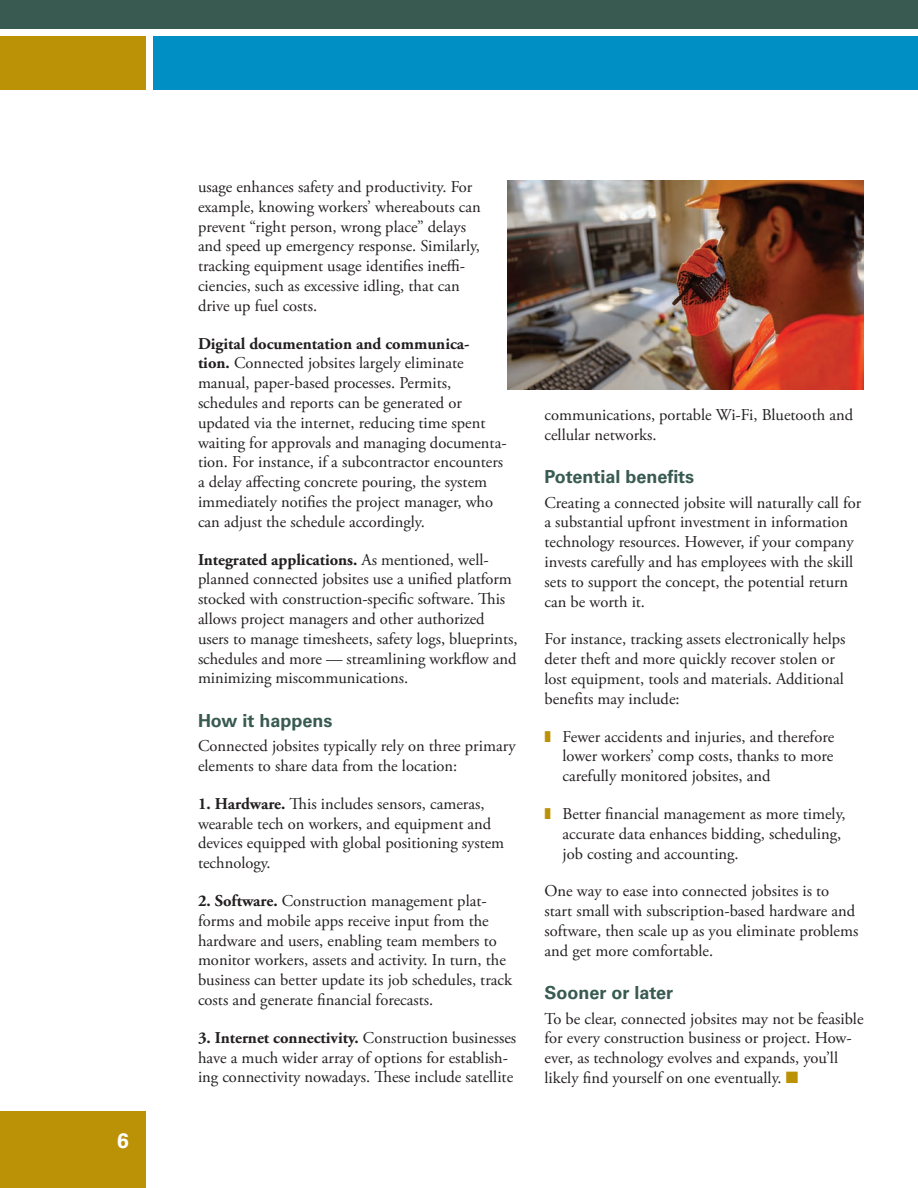
<style>
.page{position:relative;width:918px;height:1188px;background:#fff}
.page>*{position:absolute;margin:0;border:0;box-sizing:border-box;transform-origin:0 0}
.t1{font:700 21px "Univers LT Std";color:#fff}
.t2{font:700 18px "Univers LT Std";color:#385a50}
.t3{font:16.5px/19.8px "Adobe Garamond Pro";color:#231f20}
.s1{font-weight:700}
.s2{color:#bb9206}
</style>
<div class="page">
<div style="left:0;top:1112px;width:146px;height:76px;background:#bb9206"></div>
<div style="left:153px;top:36px;width:765px;height:54px;background:#008fc5"></div>
<div style="left:0;top:36px;width:146px;height:54px;background:#bb9206"></div>
<div style="left:0;top:0;width:918px;height:28px;background:#385a50"></div>
<img style="left:507px;top:180px;width:357px;height:210px">
<p class="t1" style="left:117px;top:1128px;width:13px">6</p>
<p class="t3" style="left:198px;top:177px;width:284px">usage enhances safety and productivity. For example, knowing workers’ whereabouts can prevent “right person, wrong place” delays and speed up emergency response. Similarly, tracking equipment usage identifies ineffi&shy;ciencies, such as excessive idling, that can drive up fuel costs.</p>
<p class="t3" style="left:198px;top:334px;width:310px"><span class="s1">Digital documentation and communica-<br>tion.</span> Connected jobsites largely eliminate manual, paper-based processes. Permits, schedules and reports can be generated or updated via the internet, reducing time spent waiting for approvals and managing documenta&shy;tion. For instance, if a subcontractor encounters a delay affecting concrete pouring, the system immediately notifies the project manager, who can adjust the schedule accordingly.</p>
<p class="t3" style="left:198px;top:550px;width:321px"><span class="s1">Integrated applications.</span> As mentioned, well&shy;planned connected jobsites use a unified platform stocked with construction-specific software. This allows project managers and other authorized users to manage timesheets, safety logs, blueprints, schedules and more — streamlining workflow and minimizing miscommunications.</p>
<p class="t2" style="left:198px;top:710px;width:136px">How it happens</p>
<p class="t3" style="left:198px;top:737px;width:319px">Connected jobsites typically rely on three primary elements to share data from the location:</p>
<p class="t3" style="left:198px;top:794px;width:308px"><span class="s1">1. Hardware.</span> This includes sensors, cameras, wearable tech on workers, and equipment and devices equipped with global positioning system technology.</p>
<p class="t3" style="left:198px;top:891px;width:316px"><span class="s1">2. Software.</span> Construction management plat&shy;forms and mobile apps receive input from the hardware and users, enabling team members to monitor workers, assets and activity. In turn, the business can better update its job schedules, track costs and generate financial forecasts.</p>
<p class="t3" style="left:198px;top:1028px;width:320px"><span class="s1">3. Internet connectivity.</span> Construction businesses have a much wider array of options for establish&shy;ing connectivity nowadays. These include satellite</p>
<p class="t3" style="left:544px;top:405px;width:310px">communications, portable Wi-Fi, Bluetooth and cellular networks.</p>
<p class="t2" style="left:544px;top:466px;width:151px">Potential benefits</p>
<p class="t3" style="left:544px;top:493px;width:318px">Creating a connected jobsite will naturally call for a substantial upfront investment in information technology resources. However, if your company invests carefully and has employees with the skill sets to support the concept, the potential return can be worth it.</p>
<p class="t3" style="left:544px;top:630px;width:303px">For instance, tracking assets electronically helps deter theft and more quickly recover stolen or lost equipment, tools and materials. Additional benefits may include:</p>
<p class="t3" style="left:563px;top:727px;width:273px;text-align:justify;text-indent:-18px"><span class="s2">❚</span> Fewer accidents and injuries, and therefore lower workers’ comp costs, thanks to more carefully monitored jobsites, and</p>
<p class="t3" style="left:563px;top:804px;width:285px;text-indent:-18px"><span class="s2">❚</span> Better financial management as more timely, accurate data enhances bidding, scheduling, job costing and accounting.</p>
<p class="t3" style="left:545px;top:882px;width:315px">One way to ease into connected jobsites is to start small with subscription-based hardware and software, then scale up as you eliminate problems and get more comfortable.</p>
<p class="t2" style="left:544px;top:982px;width:130px">Sooner or later</p>
<p class="t3" style="left:544px;top:1009px;width:321px">To be clear, connected jobsites may not be feasible for every construction business or project. How&shy;ever, as technology evolves and expands, you’ll likely find yourself on one eventually. <span class="s2">■</span></p>
</div>
